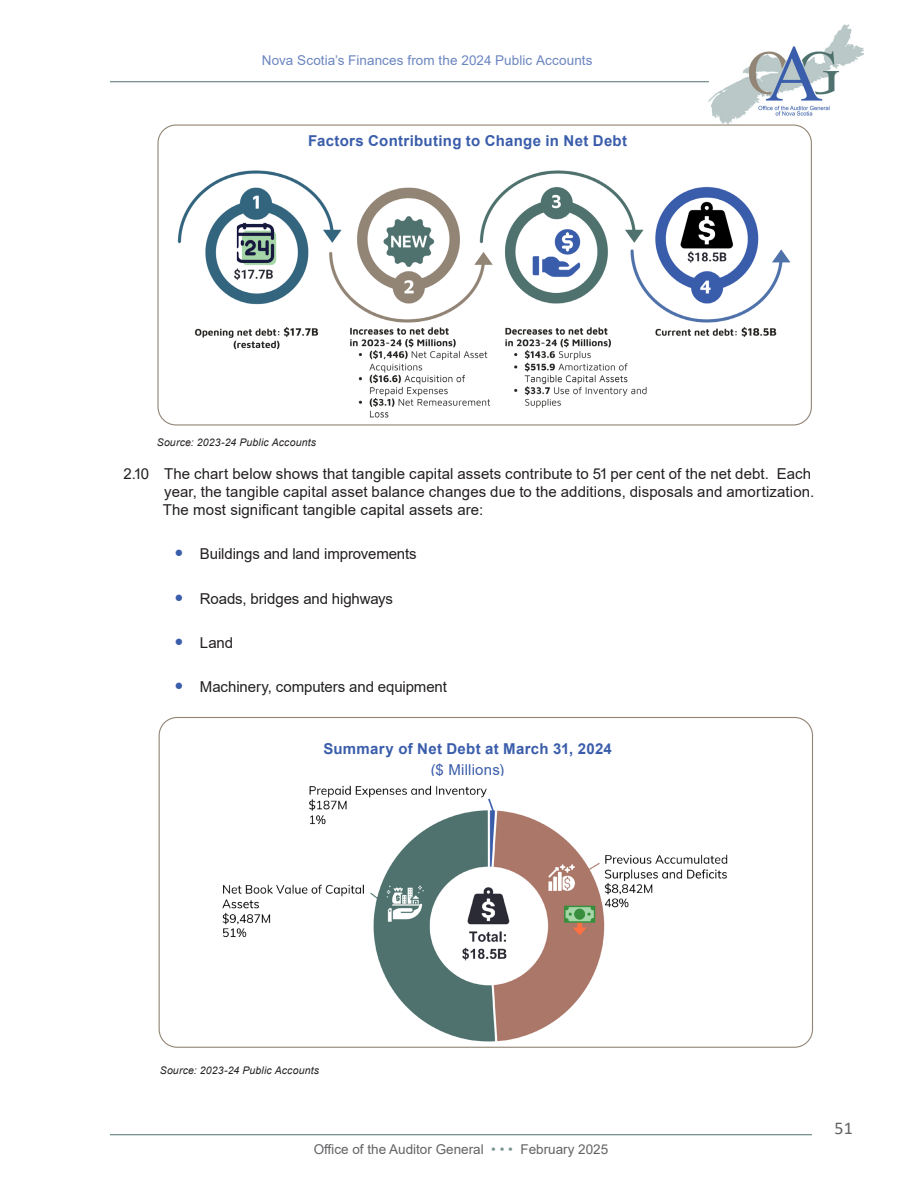
<style>
.page{position:relative;width:918px;height:1188px;background:#fff}
.page>*{position:absolute;margin:0;border:0;box-sizing:border-box;transform-origin:0 0}
.t1{font:18px "Calibri";color:#636366}
.A-Body_Text_Chapter_2{font:15px/18px "Arial";letter-spacing:.01em;color:#231f20}
.A-Bullet-highlights{font:15px "Arial";letter-spacing:-.01em;color:#231f20}
.Chart_Title{font:700 15px "Arial";letter-spacing:.02em;color:#3a5dab}
.Chart_Title-2{font:15px "Arial";letter-spacing:.01em;color:#3a5dab}
.t2{font:13.5px "Arial";letter-spacing:.01em;color:#6b86c0}
.t3{font:13.5px "Arial";color:#636366}
.Source{font:italic 10.5px "Arial";letter-spacing:.015em;color:#231f20}
.s1{font-size:25.5px;color:#3a5dab}
.s2{color:#7b9592}
</style>
<div class="page">
<img style="left:709px;top:24px;width:155px;height:100px">
<hr style="left:110px;top:81px;width:599px;height:1px;background:#4f726e">
<hr style="left:110px;top:1134px;width:702px;height:1px;background:#4f726e">
<img style="left:222px;top:785px;width:506px;height:257px">
<img style="left:177px;top:170px;width:614px;height:248px">
<p class="t2" style="left:262px;top:51px;width:332px">Nova Scotia’s Finances from the 2024 Public Accounts</p>
<p class="Chart_Title" style="left:308px;top:130px;width:320px">Factors Contributing to Change in Net Debt</p>
<p class="Source" style="left:157px;top:435px;width:161px">Source: 2023-24 Public Accounts</p>
<p class="A-Body_Text_Chapter_2" style="left:163px;top:465px;width:653px;text-indent:-39px">2.10 The chart below shows that tangible capital assets contribute to 51 per cent of the net debt. Each year, the tangible capital asset balance changes due to the additions, disposals and amortization.<br>The most significant tangible capital assets are:</p>
<p class="A-Bullet-highlights" style="left:174px;top:544px;width:244px"><span class="s1">•</span> Buildings and land improvements</p>
<p class="A-Bullet-highlights" style="left:174px;top:588px;width:220px"><span class="s1">•</span> Roads, bridges and highways</p>
<p class="A-Bullet-highlights" style="left:174px;top:632px;width:60px"><span class="s1">•</span> Land</p>
<p class="A-Bullet-highlights" style="left:174px;top:676px;width:274px"><span class="s1">•</span> Machinery, computers and equipment</p>
<p class="Chart_Title" style="left:323px;top:738px;width:290px">Summary of Net Debt at March 31, 2024</p>
<p class="Chart_Title-2" style="left:431px;top:759px;width:75px">($ Millions)</p>
<p class="Source" style="left:160px;top:1064px;width:161px">Source: 2023-24 Public Accounts</p>
<p class="t3" style="left:314px;top:1140px;width:296px">Office of the Auditor General <span class="s2">• • •</span> February 2025</p>
<p class="t1" style="left:835px;top:1116px;width:20px">51</p>
</div>
